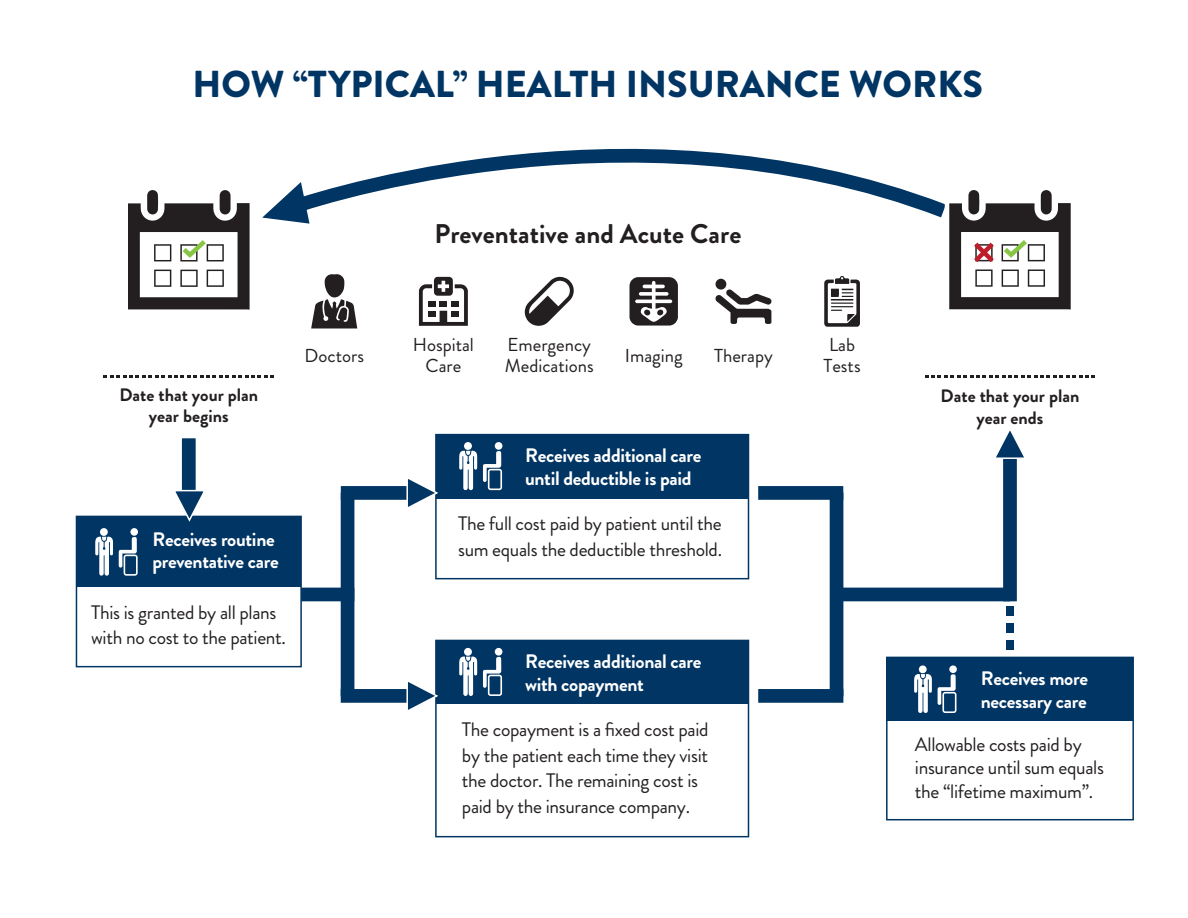
<style>
.page{position:relative;width:1188px;height:918px;background:#fff}
.page>*{position:absolute;margin:0;border:0;box-sizing:border-box;transform-origin:0 0}
.t1{font:900 37.5px "Brandon Grotesque";color:#013563}
.t2{font:700 27px "Brandon Grotesque";color:#231f20}
.t3{font:19.5px/25.5px "Brandon Grotesque";letter-spacing:-.015em;color:#231f20}
.t4{font:700 19.5px/23.4px "Brandon Grotesque";letter-spacing:-.015em;color:#fff}
.t5{font:18.75px/20.1px "Brandon Grotesque";color:#231f20}
.t6{font:700 18px/21.6px "Brandon Grotesque";color:#231f20;text-align:center}
</style>
<div class="page">
<div style="left:1006px;top:640px;width:8px;height:9px;background:#013563"></div>
<div style="left:1006px;top:623px;width:8px;height:9px;background:#013563"></div>
<div style="left:1006px;top:606px;width:8px;height:9px;background:#013563"></div>
<div style="left:291px;top:588px;width:63px;height:13px;background:#013563"></div>
<div style="left:842px;top:588px;width:168px;height:13px;background:#013563"></div>
<div style="left:341px;top:486px;width:70px;height:14px;background:#013563"></div>
<div style="left:341px;top:689px;width:70px;height:14px;background:#013563"></div>
<div style="left:341px;top:493px;width:13px;height:203px;background:#013563"></div>
<div style="left:182px;top:438px;width:14px;height:64px;background:#013563"></div>
<div style="left:758px;top:486px;width:85px;height:14px;background:#013563"></div>
<div style="left:758px;top:689px;width:85px;height:14px;background:#013563"></div>
<div style="left:830px;top:493px;width:13px;height:203px;background:#013563"></div>
<div style="left:1003px;top:452px;width:14px;height:149px;background:#013563"></div>
<svg style="left:104px;top:376px;width:170px;height:2px"></svg>
<svg style="left:310px;top:148px;width:635px;height:70px"></svg>
<svg style="left:262px;top:182px;width:48px;height:42px"></svg>
<svg style="left:311px;top:274px;width:46px;height:54px"></svg>
<svg style="left:419px;top:277px;width:49px;height:49px"></svg>
<svg style="left:525px;top:277px;width:49px;height:49px"></svg>
<svg style="left:629px;top:277px;width:49px;height:49px"></svg>
<svg style="left:824px;top:276px;width:36px;height:51px"></svg>
<svg style="left:715px;top:289px;width:56px;height:35px"></svg>
<div style="left:715px;top:279px;width:11px;height:11px;background:#231f20;border-radius:50%"></div>
<svg style="left:128px;top:190px;width:122px;height:120px"></svg>
<svg style="left:925px;top:376px;width:170px;height:2px"></svg>
<svg style="left:949px;top:190px;width:122px;height:120px"></svg>
<svg style="left:996px;top:430px;width:28px;height:30px"></svg>
<div style="left:435px;top:434px;width:314px;height:145px;background:#fff;border:2px solid #013563"></div>
<div style="left:436px;top:435px;width:312px;height:64px;background:#013563"></div>
<div style="left:464px;top:442px;width:8px;height:8px;background:#fff;border-radius:50%"></div>
<svg style="left:459px;top:451px;width:18px;height:39px"></svg>
<div style="left:495px;top:442px;width:7px;height:8px;background:#fff;border-radius:50%"></div>
<svg style="left:483px;top:451px;width:19px;height:39px"></svg>
<div style="left:435px;top:640px;width:314px;height:197px;background:#fff;border:2px solid #013563"></div>
<div style="left:436px;top:640px;width:312px;height:64px;background:#013563"></div>
<div style="left:464px;top:648px;width:8px;height:8px;background:#fff;border-radius:50%"></div>
<svg style="left:459px;top:656px;width:18px;height:40px"></svg>
<div style="left:495px;top:648px;width:7px;height:8px;background:#fff;border-radius:50%"></div>
<svg style="left:483px;top:657px;width:19px;height:39px"></svg>
<div style="left:76px;top:516px;width:226px;height:151px;background:#fff;border:2px solid #013563"></div>
<div style="left:76px;top:516px;width:225px;height:71px;background:#013563"></div>
<div style="left:100px;top:528px;width:8px;height:8px;background:#fff;border-radius:50%"></div>
<svg style="left:95px;top:537px;width:18px;height:39px"></svg>
<div style="left:130px;top:528px;width:8px;height:8px;background:#fff;border-radius:50%"></div>
<svg style="left:119px;top:537px;width:19px;height:39px"></svg>
<div style="left:886px;top:657px;width:248px;height:163px;background:#fff;border:2px solid #013563"></div>
<div style="left:887px;top:657px;width:246px;height:64px;background:#013563"></div>
<div style="left:919px;top:665px;width:8px;height:8px;background:#fff;border-radius:50%"></div>
<svg style="left:914px;top:674px;width:18px;height:39px"></svg>
<div style="left:949px;top:665px;width:8px;height:8px;background:#fff;border-radius:50%"></div>
<svg style="left:938px;top:674px;width:18px;height:39px"></svg>
<svg style="left:406px;top:678px;width:33px;height:36px"></svg>
<svg style="left:172px;top:489px;width:35px;height:33px"></svg>
<svg style="left:406px;top:475px;width:32px;height:36px"></svg>
<h1 class="t1" style="left:193px;top:58px;width:792px">HOW “TYPICAL” HEALTH INSURANCE WORKS</h1>
<h2 class="t2" style="left:434px;top:214px;width:308px">Preventative and Acute Care</h2>
<p class="t6" style="left:119px;top:384px;width:140px">Date that your plan year begins</p>
<p class="t4" style="left:152px;top:528px;width:128px;line-height:22.5px">Receives routine preventative care</p>
<p class="t3" style="left:91px;top:600px;width:196px">This is granted by all plans with no cost to the patient.</p>
<p class="t5" style="left:304px;top:346px;width:61px">Doctors</p>
<p class="t5" style="left:413px;top:335px;width:63px;text-align:center">Hospital<br>Care</p>
<p class="t5" style="left:505px;top:335px;width:91px">Emergency<br>Medications</p>
<p class="t5" style="left:625px;top:346px;width:59px">Imaging</p>
<p class="t5" style="left:823px;top:335px;width:39px">Lab<br>Tests</p>
<p class="t5" style="left:714px;top:346px;width:60px">Therapy</p>
<p class="t4" style="left:525px;top:444px;width:178px">Receives additional care until deductible is paid</p>
<p class="t3" style="left:458px;top:511px;width:266px">The full cost paid by patient until the sum equals the deductible threshold.</p>
<p class="t4" style="left:525px;top:649px;width:178px">Receives additional care with copayment</p>
<p class="t3" style="left:462px;top:717px;width:248px">The copayment is a fixed cost paid by the patient each time they visit the doctor. The remaining cost is paid by the insurance company.</p>
<p class="t6" style="left:941px;top:385px;width:140px">Date that your plan year ends</p>
<p class="t4" style="left:981px;top:667px;width:109px">Receives more necessary care</p>
<p class="t3" style="left:915px;top:733px;width:191px;line-height:23.4px">Allowable costs paid by insurance until sum equals the “lifetime maximum”.</p>
</div>
